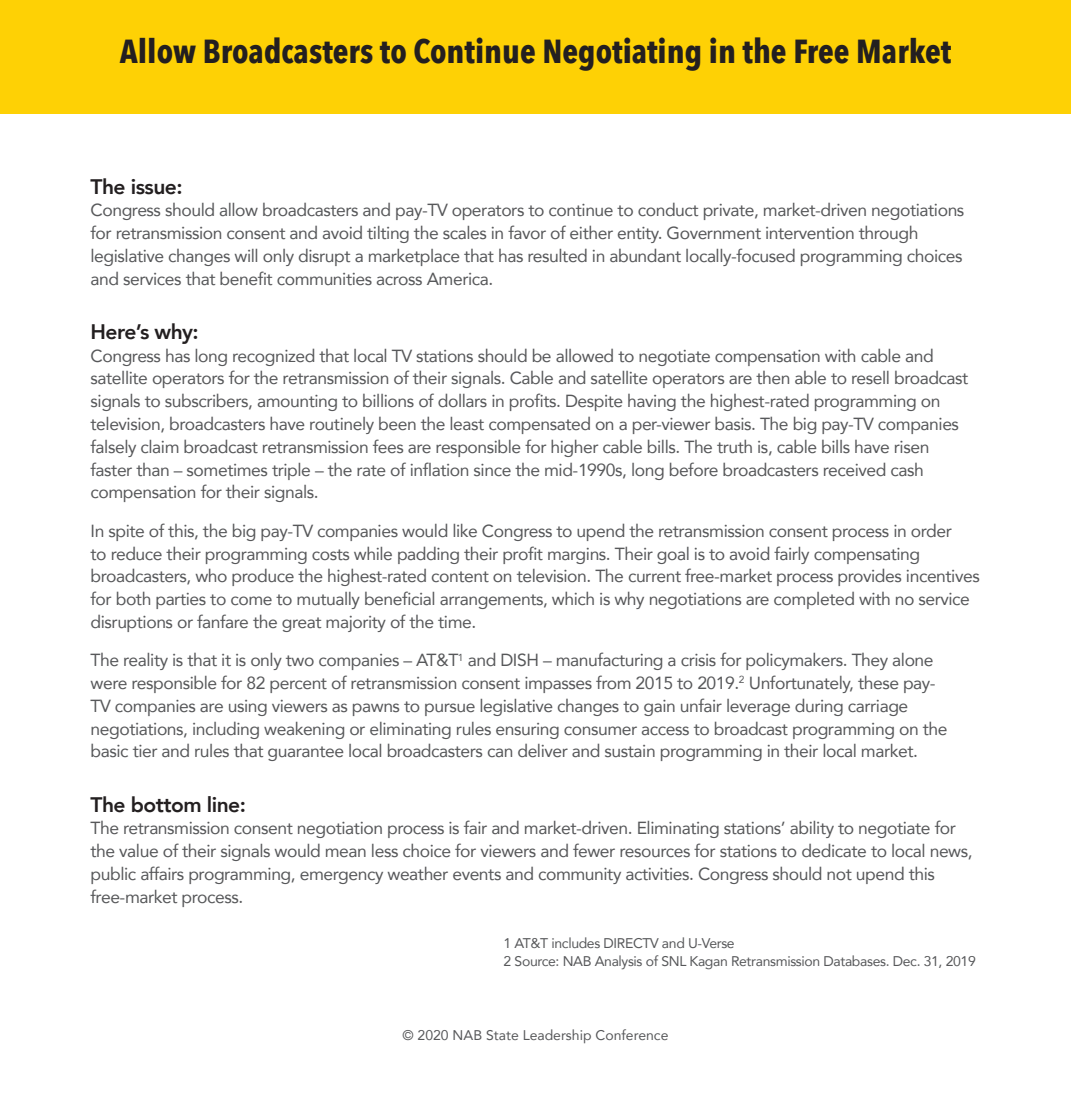
<style>
.page{position:relative;width:1071px;height:1103px;background:#fff}
.page>*{position:absolute;margin:0;border:0;box-sizing:border-box;transform-origin:0 0}
.t1{font:700 33.25px "Avenir Next Condensed";color:#231f20}
.t2{font:800 21px "Avenir";letter-spacing:-.025em;color:#231f20}
.t3{font:17.5px/22.8px "Avenir";letter-spacing:-.025em;color:#57585a}
.t4{font:14px/17.5px "Avenir";letter-spacing:-.025em;color:#57585a}
.t5{font:14px "Avenir";color:#57585a}
</style>
<div class="page">
<div style="left:0;top:0;width:1071px;height:113px;background:#fed105"></div>
<h1 class="t1" style="left:120px;top:31px;width:833px">Allow Broadcasters to Continue Negotiating in the Free Market</h1>
<p class="t2" style="left:91px;top:170px;width:94px">The issue:</p>
<p class="t3" style="left:91px;top:198px;width:875px">Congress should allow broadcasters and pay-TV operators to continue to conduct private, market-driven negotiations for retransmission consent and avoid tilting the scales in favor of either entity. Government intervention through legislative changes will only disrupt a marketplace that has resulted in abundant locally-focused programming choices and services that benefit communities across America.</p>
<p class="t2" style="left:91px;top:315px;width:110px">Here’s why:</p>
<p class="t3" style="left:91px;top:344px;width:879px">Congress has long recognized that local TV stations should be allowed to negotiate compensation with cable and satellite operators for the retransmission of their signals. Cable and satellite operators are then able to resell broadcast signals to subscribers, amounting to billions of dollars in profits. Despite having the highest-rated programming on television, broadcasters have routinely been the least compensated on a per-viewer basis. The big pay-TV companies falsely claim broadcast retransmission fees are responsible for higher cable bills. The truth is, cable bills have risen faster than – sometimes triple – the rate of inflation since the mid-1990s, long before broadcasters received cash compensation for their signals.</p>
<p class="t3" style="left:91px;top:519px;width:891px">In spite of this, the big pay-TV companies would like Congress to upend the retransmission consent process in order<br>to reduce their programming costs while padding their profit margins. Their goal is to avoid fairly compensating broadcasters, who produce the highest-rated content on television. The current free-market process provides incentives for both parties to come to mutually beneficial arrangements, which is why negotiations are completed with no service disruptions or fanfare the great majority of the time.</p>
<p class="t3" style="left:91px;top:648px;width:858px">The reality is that it is only two companies – AT&amp;T<sup>1</sup> and DISH – manufacturing a crisis for policymakers. They alone were responsible for 82 percent of retransmission consent impasses from 2015 to 2019.<sup>2</sup> Unfortunately, these pay-TV companies are using viewers as pawns to pursue legislative changes to gain unfair leverage during carriage negotiations, including weakening or eliminating rules ensuring consumer access to broadcast programming on the basic tier and rules that guarantee local broadcasters can deliver and sustain programming in their local market.</p>
<p class="t2" style="left:91px;top:788px;width:157px">The bottom line:</p>
<p class="t3" style="left:91px;top:816px;width:884px">The retransmission consent negotiation process is fair and market-driven. Eliminating stations’ ability to negotiate for the value of their signals would mean less choice for viewers and fewer resources for stations to dedicate to local news, public affairs programming, emergency weather events and community activities. Congress should not upend this free-market process.</p>
<p class="t4" style="left:504px;top:934px;width:474px">1 AT&amp;T includes DIRECTV and U-Verse<br>2 Source: NAB Analysis of SNL Kagan Retransmission Databases. Dec. 31, 2019</p>
<p class="t5" style="left:403px;top:1023px;width:267px">© 2020 NAB State Leadership Conference</p>
</div>
